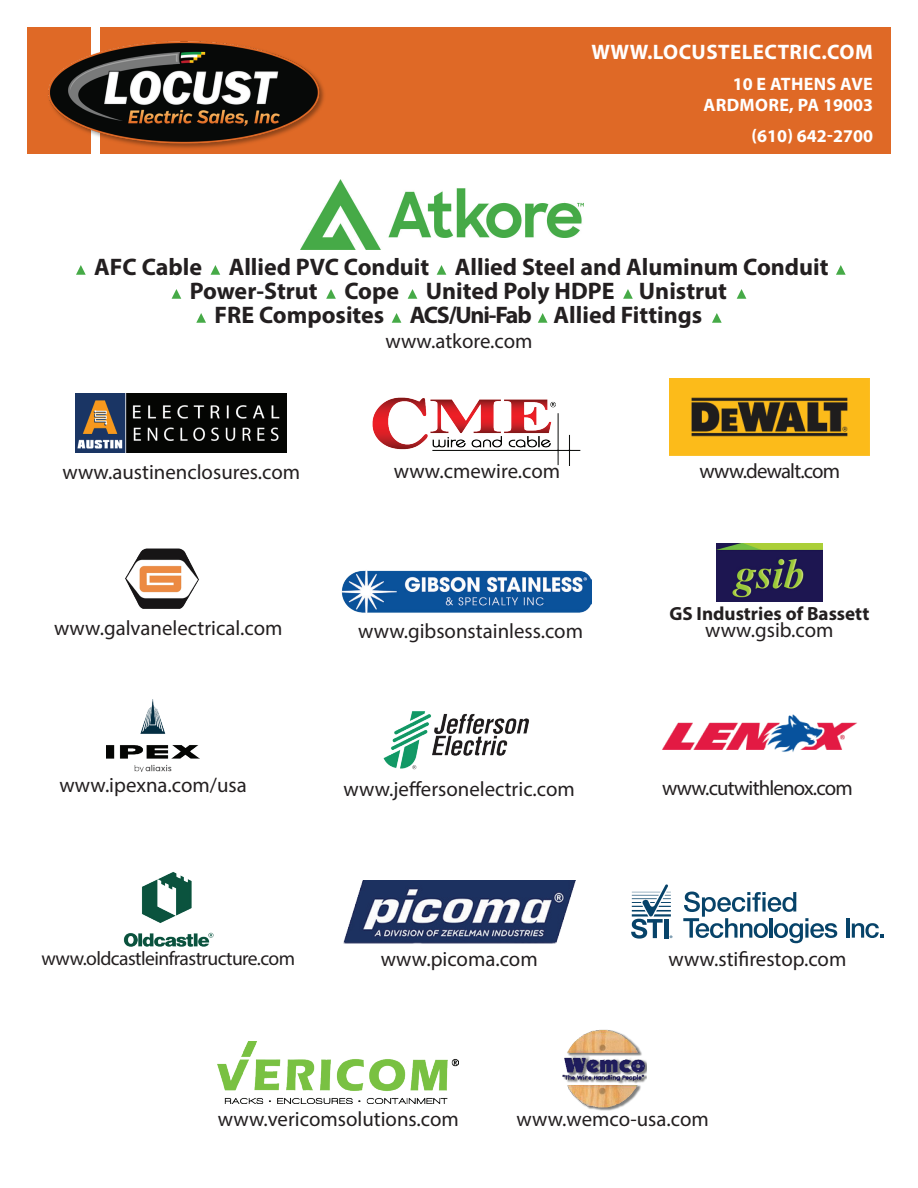
<style>
.page{position:relative;width:918px;height:1188px;background:#fff}
.page>*{position:absolute;margin:0;border:0;box-sizing:border-box;transform-origin:0 0}
.t1{font:700 24px/24px "Myriad Pro";color:#231f20;text-align:center}
.t2{font:700 21px "Myriad Pro";letter-spacing:.02em;color:#fff}
.t3{font:20.85px "Myriad Pro";color:#231f20}
.t4{font:20.85px "Myriad Pro";letter-spacing:-.04em;color:#231f20}
.t5{font:19.65px "Myriad Pro";letter-spacing:-.03em;color:#231f20}
.t6{font:700 19.05px "Myriad Pro";color:#231f20}
.t7{font:700 18px/21.6px "Myriad Pro";letter-spacing:.02em;color:#fff;text-align:right}
.t8{font:700 18px "Myriad Pro";color:#fff}
</style>
<div class="page">
<img style="left:343px;top:881px;width:232px;height:63px">
<img style="left:106px;top:700px;width:94px;height:72px">
<img style="left:562px;top:1029px;width:84px;height:82px">
<img style="left:218px;top:1041px;width:241px;height:63px">
<img style="left:383px;top:711px;width:146px;height:59px">
<img style="left:123px;top:872px;width:91px;height:75px">
<svg style="left:631px;top:884px;width:41px;height:55px"></svg>
<div style="left:664px;top:919px;width:5px;height:19px;background:#074369"></div>
<svg style="left:683px;top:892px;width:154px;height:51px"></svg>
<hr style="left:846px;top:918px;width:4px;height:20px;background:#074369">
<svg style="left:852px;top:923px;width:32px;height:15px"></svg>
<img style="left:125px;top:548px;width:74px;height:61px">
<img style="left:716px;top:544px;width:107px;height:57px">
<img style="left:341px;top:570px;width:250px;height:43px">
<img style="left:76px;top:394px;width:211px;height:59px">
<img style="left:372px;top:397px;width:209px;height:69px">
<img style="left:670px;top:379px;width:200px;height:77px">
<img style="left:300px;top:180px;width:283px;height:70px">
<svg style="left:76px;top:265px;width:10px;height:10px"></svg>
<svg style="left:211px;top:265px;width:9px;height:10px"></svg>
<svg style="left:437px;top:265px;width:9px;height:10px"></svg>
<svg style="left:836px;top:265px;width:10px;height:10px"></svg>
<svg style="left:172px;top:289px;width:9px;height:10px"></svg>
<svg style="left:326px;top:289px;width:10px;height:10px"></svg>
<svg style="left:408px;top:289px;width:9px;height:10px"></svg>
<svg style="left:623px;top:289px;width:10px;height:10px"></svg>
<svg style="left:737px;top:289px;width:9px;height:10px"></svg>
<svg style="left:196px;top:313px;width:10px;height:10px"></svg>
<svg style="left:392px;top:313px;width:9px;height:10px"></svg>
<svg style="left:538px;top:313px;width:10px;height:10px"></svg>
<svg style="left:712px;top:313px;width:10px;height:10px"></svg>
<img style="left:662px;top:714px;width:195px;height:38px">
<div style="left:101px;top:27px;width:790px;height:126px;background:#df6926"></div>
<div style="left:27px;top:27px;width:63px;height:126px;background:#df6926"></div>
<img style="left:48px;top:38px;width:276px;height:114px">
<p class="t2" style="left:591px;top:38px;width:283px">WWW.LOCUSTELECTRIC.COM</p>
<p class="t7" style="left:704px;top:72px;width:171px">10 E ATHENS AVE<br>ARDMORE, PA 19003</p>
<p class="t8" style="left:751px;top:124px;width:123px">(610) 642-2700</p>
<p class="t1" style="left:94px;top:254px;width:736px">AFC Cable Allied PVC Conduit Allied Steel and Aluminum Conduit<br>Power-Strut Cope United Poly HDPE Unistrut<br>FRE Composites ACS/Uni-Fab Allied Fittings</p>
<p class="t3" style="left:385px;top:328px;width:149px">www.atkore.com</p>
<p class="t3" style="left:62px;top:459px;width:239px">www.austinenclosures.com</p>
<p class="t3" style="left:394px;top:458px;width:168px">www.cmewire.com</p>
<p class="t4" style="left:700px;top:458px;width:142px">www.dewalt.com</p>
<p class="t3" style="left:54px;top:615px;width:230px">www.galvanelectrical.com</p>
<p class="t3" style="left:59px;top:772px;width:189px">www.ipexna.com/usa</p>
<p class="t6" style="left:669px;top:601px;width:201px">GS Industries of Bassett</p>
<p class="t3" style="left:358px;top:618px;width:226px">www.gibsonstainless.com</p>
<p class="t3" style="left:705px;top:617px;width:130px">www.gsib.com</p>
<p class="t3" style="left:344px;top:776px;width:233px">www.jeffersonelectric.com</p>
<p class="t4" style="left:662px;top:776px;width:192px">www.cutwithlenox.com</p>
<p class="t5" style="left:42px;top:946px;width:255px">www.oldcastleinfrastructure.com</p>
<p class="t3" style="left:669px;top:946px;width:179px">www.stifirestop.com</p>
<p class="t3" style="left:381px;top:946px;width:158px">www.picoma.com</p>
<p class="t3" style="left:218px;top:1106px;width:243px">www.vericomsolutions.com</p>
<p class="t3" style="left:517px;top:1106px;width:194px">www.wemco-usa.com</p>
</div>
